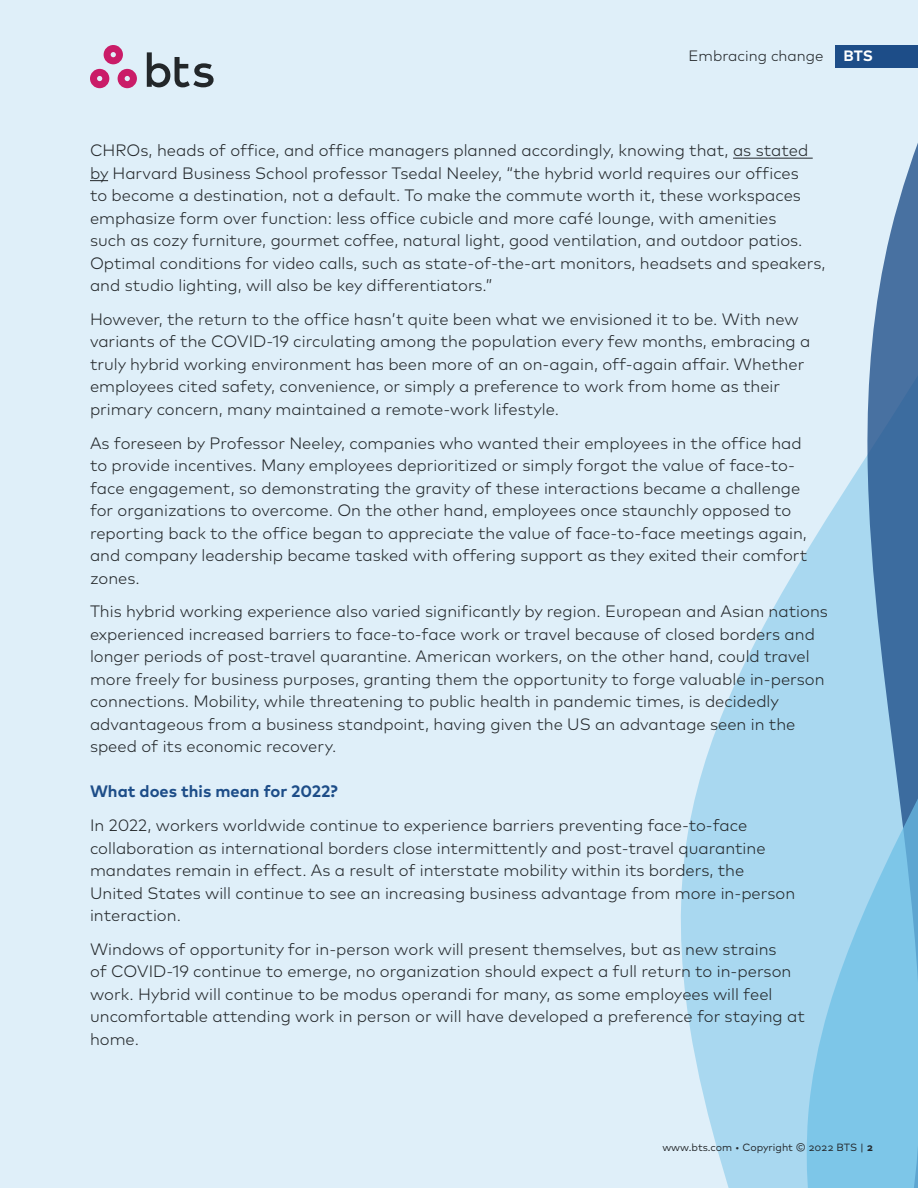
<style>
.page{position:relative;width:918px;height:1188px;background:#dfeff9}
.page>*{position:absolute;margin:0;border:0;box-sizing:border-box;transform-origin:0 0}
.t1{font:300 16.5px/22.5px "Mark OT";color:#23272a}
.t2{font:700 16.5px "Mark OT";color:#1d4d88}
.t3{font:300 15px "Mark OT";color:#23272a}
.t4{font:700 15px "Mark OT";color:#fff}
.t5{font:10.5px "Mark OT";color:#23272a}
.s1{font-weight:700}
</style>
<div class="page">
<svg style="left:681px;top:157px;width:90px;height:1031px"></svg>
<svg style="left:771px;top:157px;width:4px;height:1031px;fill:#a9d8f0"></svg>
<svg style="left:775px;top:143px;width:143px;height:1045px"></svg>
<hr style="left:733px;top:158px;width:80px;height:1px;background:#23272a">
<svg style="left:90px;top:180px;width:18px;height:1px"></svg>
<div style="left:836px;top:45px;width:82px;height:23px;background:#1d4d88"></div>
<svg style="left:147px;top:52px;width:67px;height:35px"></svg>
<svg style="left:90px;top:45px;width:47px;height:43px"></svg>
<p class="t3" style="left:689px;top:47px;width:137px">Embracing change</p>
<p class="t4" style="left:844px;top:46px;width:31px">BTS</p>
<p class="t1" style="left:90px;top:139px;width:737px">CHROs, heads of office, and office managers planned accordingly, knowing that, as stated by Harvard Business School professor Tsedal Neeley, “the hybrid world requires our offices<br>to become a destination, not a default. To make the commute worth it, these workspaces emphasize form over function: less office cubicle and more café lounge, with amenities<br>such as cozy furniture, gourmet coffee, natural light, good ventilation, and outdoor patios.<br>Optimal conditions for video calls, such as state-of-the-art monitors, headsets and speakers, and studio lighting, will also be key differentiators.”</p>
<p class="t1" style="left:90px;top:308px;width:722px">However, the return to the office hasn’t quite been what we envisioned it to be. With new variants of the COVID-19 circulating among the population every few months, embracing a truly hybrid working environment has been more of an on-again, off-again affair. Whether employees cited safety, convenience, or simply a preference to work from home as their primary concern, many maintained a remote-work lifestyle.</p>
<p class="t1" style="left:90px;top:431px;width:719px">As foreseen by Professor Neeley, companies who wanted their employees in the office had to provide incentives. Many employees deprioritized or simply forgot the value of face-to&shy;face engagement, so demonstrating the gravity of these interactions became a challenge for organizations to overcome. On the other hand, employees once staunchly opposed to reporting back to the office began to appreciate the value of face-to-face meetings again, and company leadership became tasked with offering support as they exited their comfort zones.</p>
<p class="t1" style="left:90px;top:600px;width:739px">This hybrid working experience also varied significantly by region. European and Asian nations experienced increased barriers to face-to-face work or travel because of closed borders and longer periods of post-travel quarantine. American workers, on the other hand, could travel more freely for business purposes, granting them the opportunity to forge valuable in-person connections. Mobility, while threatening to public health in pandemic times, is decidedly advantageous from a business standpoint, having given the US an advantage seen in the speed of its economic recovery.</p>
<p class="t2" style="left:90px;top:781px;width:249px">What does this mean for 2022?</p>
<p class="t1" style="left:90px;top:814px;width:707px">In 2022, workers worldwide continue to experience barriers preventing face-to-face collaboration as international borders close intermittently and post-travel quarantine mandates remain in effect. As a result of interstate mobility within its borders, the United States will continue to see an increasing business advantage from more in-person interaction.</p>
<p class="t1" style="left:90px;top:938px;width:716px">Windows of opportunity for in-person work will present themselves, but as new strains<br>of COVID-19 continue to emerge, no organization should expect a full return to in-person work. Hybrid will continue to be modus operandi for many, as some employees will feel uncomfortable attending work in person or will have developed a preference for staying at home.</p>
<p class="t5" style="left:662px;top:1141px;width:212px">www.bts.com • Copyright © 2022 BTS | <span class="s1">2</span></p>
</div>
